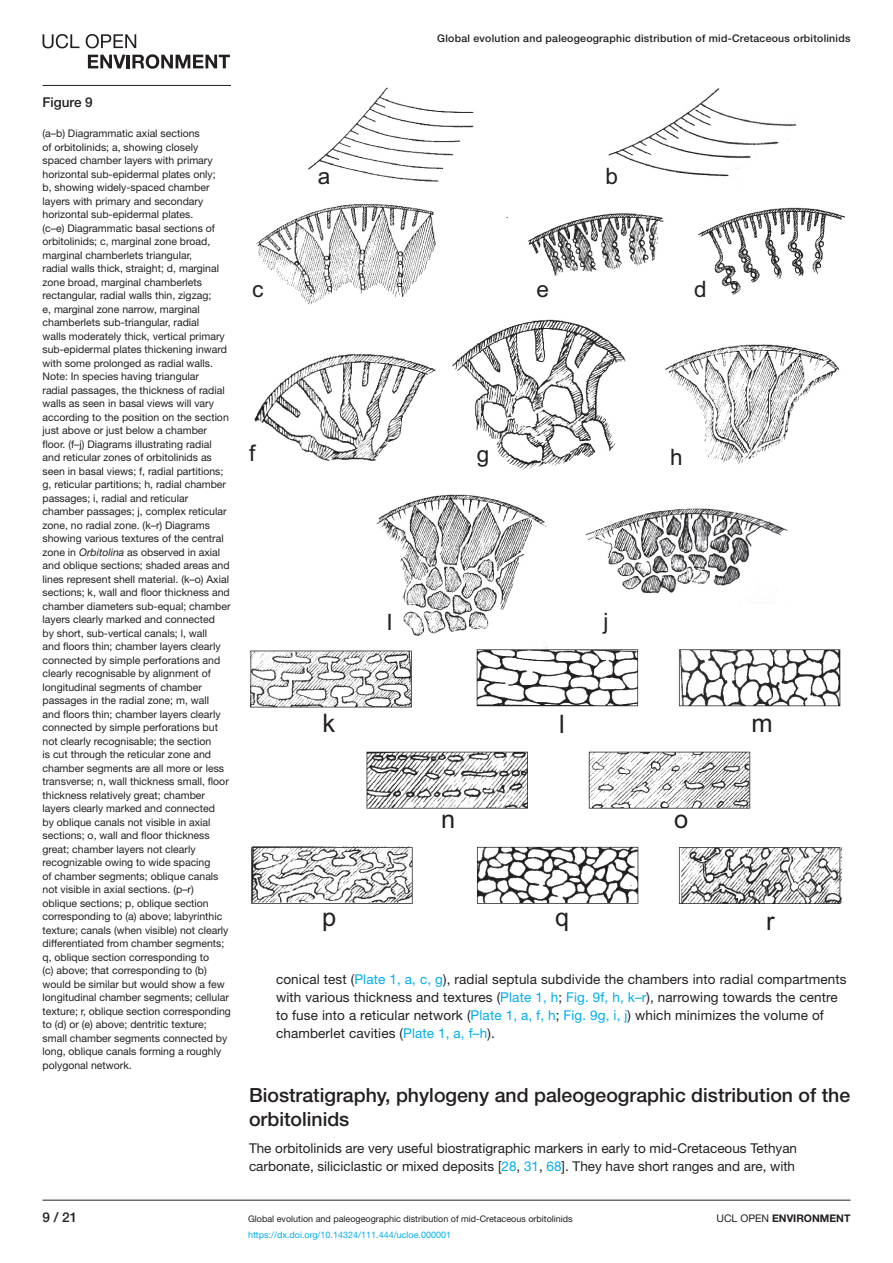
<style>
.page{position:relative;width:893px;height:1263px;background:#fff}
.page>*{position:absolute;margin:0;border:0;box-sizing:border-box;transform-origin:0 0}
.t1{font:25.5px "Arial";color:#231f20}
.t2{font:22.65px "Arial";color:#231f20}
.t3{font:500 19.5px/24px "Helvetica Neue LT Std";color:#231f20}
.t4{font:13.5px/18px "Helvetica Neue LT Std";letter-spacing:.01em;color:#231f20}
.t5{font:500 13.5px "Helvetica Neue LT Std";color:#231f20}
.t6{font:10.5px/13.5px "Helvetica Neue LT Std";color:#231f20}
.t7{font:500 10.5px "Helvetica Neue LT Std";letter-spacing:.025em;color:#231f20}
.t8{font:700 10.5px "Helvetica Neue LT Std";color:#231f20}
.t9{font:9px "Helvetica Neue LT Std";color:#231f20}
.t10{font:9px "Helvetica Neue LT Std";color:#00aeef}
.s1{font-style:italic}
.s2{color:#00aeef}
.s3{font-weight:400}
</style>
<div class="page">
<hr style="left:43px;top:1200px;width:807px;height:1px;background:#231f20">
<svg style="left:43px;top:34px;width:36px;height:14px"></svg>
<svg style="left:86px;top:34px;width:50px;height:14px"></svg>
<svg style="left:88px;top:54px;width:142px;height:15px"></svg>
<img style="left:251px;top:87px;width:593px;height:816px">
<hr style="left:43px;top:85px;width:188px;height:1px;background:#231f20">
<p class="t7" style="left:437px;top:32px;width:415px">Global evolution and paleogeographic distribution of mid-Cretaceous orbitolinids</p>
<p class="t5" style="left:43px;top:94px;width:52px">Figure 9</p>
<p class="t6" style="left:43px;top:126px;width:190px">(a–b) Diagrammatic axial sections<br>of orbitolinids; a, showing closely spaced chamber layers with primary horizontal sub-epidermal plates only;<br>b, showing widely-spaced chamber layers with primary and secondary horizontal sub-epidermal plates.<br>(c–e) Diagrammatic basal sections of orbitolinids; c, marginal zone broad, marginal chamberlets triangular,<br>radial walls thick, straight; d, marginal zone broad, marginal chamberlets rectangular, radial walls thin, zigzag;<br>e, marginal zone narrow, marginal chamberlets sub-triangular, radial<br>walls moderately thick, vertical primary sub-epidermal plates thickening inward with some prolonged as radial walls.<br>Note: In species having triangular<br>radial passages, the thickness of radial walls as seen in basal views will vary according to the position on the section just above or just below a chamber floor. (f–j) Diagrams illustrating radial and reticular zones of orbitolinids as seen in basal views; f, radial partitions; g, reticular partitions; h, radial chamber passages; i, radial and reticular chamber passages; j, complex reticular zone, no radial zone. (k–r) Diagrams showing various textures of the central zone in <span class="s1">Orbitolina</span> as observed in axial and oblique sections; shaded areas and lines represent shell material. (k–o) Axial sections; k, wall and floor thickness and chamber diameters sub-equal; chamber layers clearly marked and connected<br>by short, sub-vertical canals; l, wall<br>and floors thin; chamber layers clearly connected by simple perforations and clearly recognisable by alignment of longitudinal segments of chamber passages in the radial zone; m, wall<br>and floors thin; chamber layers clearly connected by simple perforations but not clearly recognisable; the section<br>is cut through the reticular zone and chamber segments are all more or less transverse; n, wall thickness small, floor thickness relatively great; chamber layers clearly marked and connected<br>by oblique canals not visible in axial sections; o, wall and floor thickness great; chamber layers not clearly recognizable owing to wide spacing<br>of chamber segments; oblique canals not visible in axial sections. (p–r) oblique sections; p, oblique section corresponding to (a) above; labyrinthic texture; canals (when visible) not clearly differentiated from chamber segments; q, oblique section corresponding to<br>(c) above; that corresponding to (b) would be similar but would show a few longitudinal chamber segments; cellular texture; r, oblique section corresponding to (d) or (e) above; dentritic texture; small chamber segments connected by long, oblique canals forming a roughly polygonal network.</p>
<h2 class="t2" style="left:318px;top:161px;width:14px">a</h2>
<h2 class="t2" style="left:605px;top:161px;width:14px">b</h2>
<h2 class="t2" style="left:252px;top:275px;width:13px">c</h2>
<h2 class="t2" style="left:694px;top:275px;width:14px">d</h2>
<h2 class="t2" style="left:537px;top:275px;width:14px">e</h2>
<h2 class="t2" style="left:249px;top:438px;width:8px">f</h2>
<h2 class="t2" style="left:477px;top:439px;width:14px">g</h2>
<h2 class="t2" style="left:670px;top:442px;width:14px">h</h2>
<h2 class="t2" style="left:386px;top:607px;width:8px">I</h2>
<h2 class="t2" style="left:603px;top:606px;width:7px">j</h2>
<h1 class="t1" style="left:322px;top:706px;width:14px">k</h1>
<h1 class="t1" style="left:559px;top:707px;width:7px">l</h1>
<h1 class="t1" style="left:751px;top:707px;width:23px">m</h1>
<h1 class="t1" style="left:441px;top:803px;width:16px">n</h1>
<h1 class="t1" style="left:674px;top:802px;width:16px">o</h1>
<h1 class="t1" style="left:322px;top:900px;width:16px">p</h1>
<h1 class="t1" style="left:555px;top:900px;width:16px">q</h1>
<h1 class="t1" style="left:766px;top:904px;width:10px">r</h1>
<p class="t4" style="left:276px;top:970px;width:572px">conical test (<span class="s2">Plate 1, a, c, g</span>), radial septula subdivide the chambers into radial compartments with various thickness and textures (<span class="s2">Plate 1, h</span>; <span class="s2">Fig. 9f, h, k–r</span>), narrowing towards the centre to fuse into a reticular network (<span class="s2">Plate 1, a, f, h</span>; <span class="s2">Fig. 9g, i, j</span>) which minimizes the volume of chamberlet cavities (<span class="s2">Plate 1, a, f–h</span>).</p>
<h3 class="t3" style="left:249px;top:1083px;width:603px">Biostratigraphy, phylogeny and paleogeographic distribution of the orbitolinids</h3>
<p class="t4" style="left:249px;top:1139px;width:550px">The orbitolinids are very useful biostratigraphic markers in early to mid-Cretaceous Tethyan carbonate, siliciclastic or mixed deposits [<span class="s2">28</span>, <span class="s2">31</span>, <span class="s2">68</span>]. They have short ranges and are, with</p>
<p class="t5" style="left:43px;top:1209px;width:36px">9 / 21</p>
<p class="t9" style="left:248px;top:1213px;width:326px">Global evolution and paleogeographic distribution of mid-Cretaceous orbitolinids</p>
<p class="t8" style="left:716px;top:1211px;width:135px"><span class="s3">UCL OPEN</span> ENVIRONMENT</p>
<p class="t10" style="left:248px;top:1229px;width:204px">https://dx.doi.org/10.14324/111.444/ucloe.000001</p>
</div>
